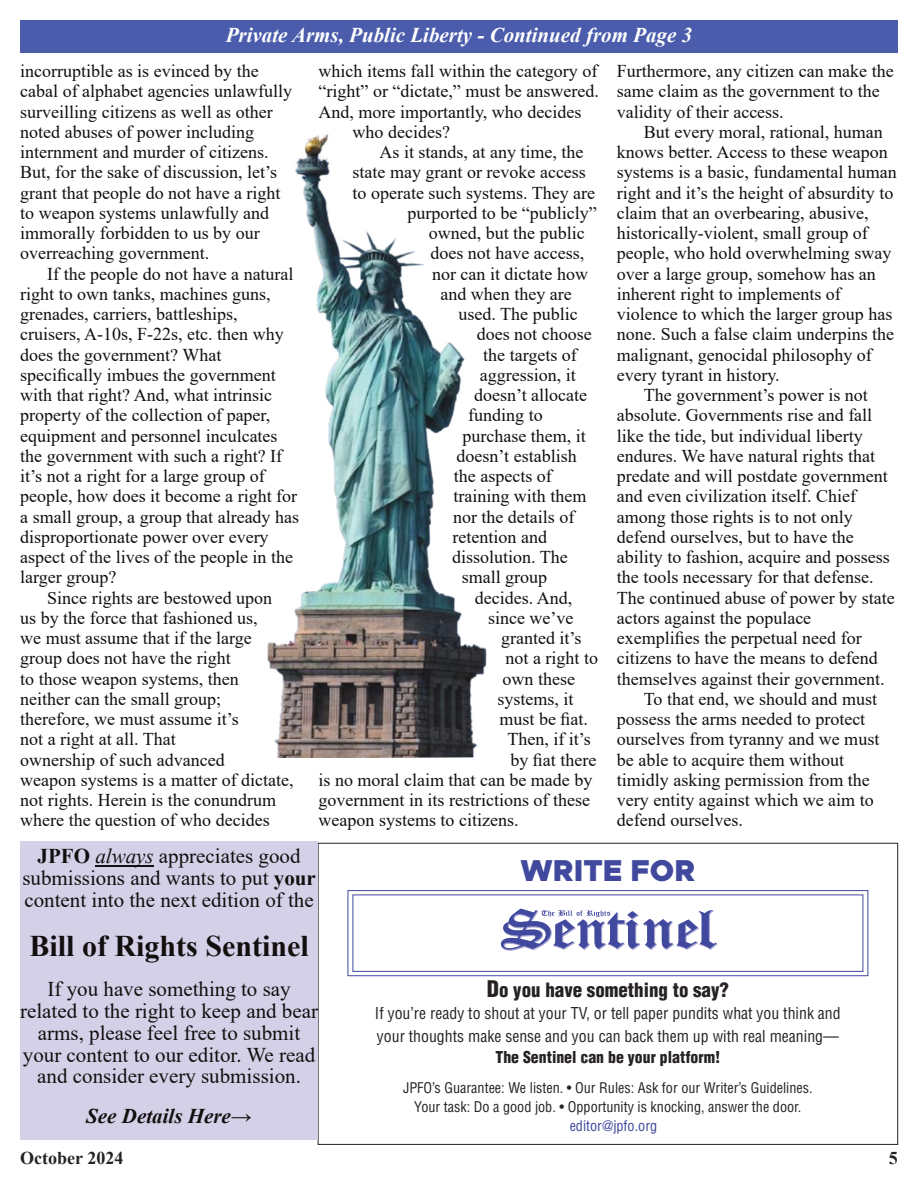
<style>
.page{position:relative;width:918px;height:1188px;background:#fff}
.page>*{position:absolute;margin:0;border:0;box-sizing:border-box;transform-origin:0 0}
.t1{font:900 30.3px "Metropolis";color:#40499e}
.t2{font:700 30px "Times New Roman";color:#130f0f}
.t3{font:21px/21.9px "Times New Roman";color:#130f0f;text-align:center}
.t4{font:italic 700 21px "Times New Roman";color:#fff}
.t5{font:italic 700 21px "Times New Roman";color:#130f0f}
.t6{font:900 condensed 19.2px "Helvetica";color:#262222}
.t7{font:18px/20.2px "Times New Roman";color:#130f0f}
.t8{font:700 18px "Times New Roman";color:#262222}
.t9{font:condensed 16.05px/22.5px "Helvetica";color:#262222}
.t10{font:900 condensed 16.05px "Helvetica";color:#262222}
.t11{font:condensed 14.4px/19px "Helvetica";color:#262222;text-align:center}
.t12{font:condensed 14.4px "Helvetica";color:#40499e}
.s1{font-weight:700}
.s2{font-style:italic}
.s3{font-style:normal}
.s4{font-size:22.35px}
</style>
<div class="page">
<div style="left:20px;top:20px;width:878px;height:33px;background:#4a5cab"></div>
<div style="left:348px;top:890px;width:520px;height:86px;border:1px solid #40499e"></div>
<div style="left:353px;top:895px;width:510px;height:77px;border:1px solid #40499e"></div>
<svg style="left:501px;top:842px;width:217px;height:109px"></svg>
<div style="left:20px;top:841px;width:298px;height:298px;background:#d4d0e8"></div>
<hr style="left:95px;top:865px;width:59px;height:1px;background:#130f0f">
<img style="left:267px;top:134px;width:220px;height:623px">
<p class="t4" style="left:226px;top:28px;width:468px">Private Arms, Public Liberty - Continued from Page 3</p>
<p class="t7" style="left:20px;top:63px;width:273px">incorruptible as is evinced by the cabal of alphabet agencies unlawfully surveilling citizens as well as other noted abuses of power including internment and murder of citizens.<br>But, for the sake of discussion, let’s grant that people do not have a right to weapon systems unlawfully and immorally forbidden to us by our overreaching government.</p>
<p class="t7" style="left:20px;top:265px;width:280px;text-indent:27px">If the people do not have a natural right to own tanks, machines guns, grenades, carriers, battleships, cruisers, A-10s, F-22s, etc. then why does the government? What specifically imbues the government with that right? And, what intrinsic property of the collection of paper, equipment and personnel inculcates the government with such a right? If it’s not a right for a large group of people, how does it become a right for a small group, a group that already has disproportionate power over every aspect of the lives of the people in the larger group?</p>
<p class="t7" style="left:20px;top:589px;width:275px;text-indent:27px">Since rights are bestowed upon<br>us by the force that fashioned us,<br>we must assume that if the large group does not have the right<br>to those weapon systems, then<br>neither can the small group; therefore, we must assume it’s<br>not a right at all. That<br>ownership of such advanced<br>weapon systems is a matter of dictate, not rights. Herein is the conundrum where the question of who decides</p>
<p class="t7" style="left:319px;top:63px;width:280px">which items fall within the category of</p>
<p class="t7" style="left:319px;top:83px;width:282px">“right” or “dictate,” must be answered.</p>
<p class="t7" style="left:319px;top:103px;width:264px">And, more importantly, who decides</p>
<p class="t7" style="left:353px;top:123px;width:99px">who decides?</p>
<p class="t7" style="left:380px;top:144px;width:205px">As it stands, at any time, the</p>
<p class="t7" style="left:353px;top:164px;width:235px">state may grant or revoke access</p>
<p class="t7" style="left:353px;top:184px;width:244px">to operate such systems. They are</p>
<p class="t7" style="left:407px;top:204px;width:191px">purported to be “publicly”</p>
<p class="t7" style="left:429px;top:225px;width:157px">owned, but the public</p>
<p class="t7" style="left:430px;top:245px;width:155px">does not have access,</p>
<p class="t7" style="left:432px;top:265px;width:157px">nor can it dictate how</p>
<p class="t7" style="left:440px;top:285px;width:133px">and when they are</p>
<p class="t7" style="left:459px;top:306px;width:121px">used. The public</p>
<p class="t7" style="left:477px;top:326px;width:116px">does not choose</p>
<p class="t7" style="left:483px;top:346px;width:95px">the targets of</p>
<p class="t7" style="left:480px;top:366px;width:97px">aggression, it</p>
<p class="t7" style="left:474px;top:387px;width:115px">doesn’t allocate</p>
<p class="t7" style="left:468px;top:407px;width:76px">funding to</p>
<p class="t7" style="left:462px;top:427px;width:125px">purchase them, it</p>
<p class="t7" style="left:457px;top:447px;width:122px">doesn’t establish</p>
<p class="t7" style="left:454px;top:468px;width:99px">the aspects of</p>
<p class="t7" style="left:453px;top:488px;width:134px">training with them</p>
<p class="t7" style="left:453px;top:508px;width:123px">nor the details of</p>
<p class="t7" style="left:453px;top:528px;width:96px">retention and</p>
<p class="t7" style="left:452px;top:549px;width:117px">dissolution. The</p>
<p class="t7" style="left:462px;top:569px;width:87px">small group</p>
<p class="t7" style="left:475px;top:589px;width:99px">decides. And,</p>
<p class="t7" style="left:488px;top:609px;width:87px">since we’ve</p>
<p class="t7" style="left:501px;top:630px;width:82px">granted it’s</p>
<p class="t7" style="left:506px;top:650px;width:94px">not a right to</p>
<p class="t7" style="left:503px;top:670px;width:74px">own these</p>
<p class="t7" style="left:498px;top:690px;width:78px">systems, it</p>
<p class="t7" style="left:500px;top:711px;width:90px">must be fiat.</p>
<p class="t7" style="left:508px;top:731px;width:85px">Then, if it’s</p>
<p class="t7" style="left:510px;top:751px;width:87px">by fiat there</p>
<p class="t7" style="left:319px;top:771px;width:275px">is no moral claim that can be made by</p>
<p class="t7" style="left:319px;top:792px;width:273px">government in its restrictions of these</p>
<p class="t7" style="left:319px;top:812px;width:201px">weapon systems to citizens.</p>
<p class="t7" style="left:617px;top:63px;width:278px">Furthermore, any citizen can make the same claim as the government to the validity of their access.</p>
<p class="t7" style="left:644px;top:123px;width:240px">But every moral, rational, human</p>
<p class="t7" style="left:617px;top:144px;width:272px">knows better. Access to these weapon</p>
<p class="t7" style="left:617px;top:164px;width:281px">systems is a basic, fundamental human</p>
<p class="t7" style="left:617px;top:184px;width:278px">right and it’s the height of absurdity to</p>
<p class="t7" style="left:617px;top:204px;width:253px">claim that an overbearing, abusive,</p>
<p class="t7" style="left:617px;top:225px;width:252px">historically-violent, small group of</p>
<p class="t7" style="left:617px;top:245px;width:276px">people, who hold overwhelming sway</p>
<p class="t7" style="left:617px;top:265px;width:261px">over a large group, somehow has an</p>
<p class="t7" style="left:617px;top:285px;width:225px">inherent right to implements of</p>
<p class="t7" style="left:617px;top:306px;width:277px">violence to which the larger group has</p>
<p class="t7" style="left:617px;top:326px;width:279px">none. Such a false claim underpins the</p>
<p class="t7" style="left:617px;top:346px;width:256px">malignant, genocidal philosophy of</p>
<p class="t7" style="left:617px;top:366px;width:164px">every tyrant in history.</p>
<p class="t7" style="left:644px;top:387px;width:225px">The government’s power is not</p>
<p class="t7" style="left:617px;top:407px;width:257px">absolute. Governments rise and fall</p>
<p class="t7" style="left:617px;top:427px;width:247px">like the tide, but individual liberty</p>
<p class="t7" style="left:617px;top:447px;width:260px">endures. We have natural rights that</p>
<p class="t7" style="left:617px;top:468px;width:272px">predate and will postdate government</p>
<p class="t7" style="left:617px;top:488px;width:241px">and even civilization itself. Chief</p>
<p class="t7" style="left:617px;top:508px;width:237px">among those rights is to not only</p>
<p class="t7" style="left:617px;top:528px;width:238px">defend ourselves, but to have the</p>
<p class="t7" style="left:617px;top:549px;width:274px">ability to fashion, acquire and possess</p>
<p class="t7" style="left:617px;top:569px;width:258px">the tools necessary for that defense.</p>
<p class="t7" style="left:617px;top:589px;width:279px">The continued abuse of power by state</p>
<p class="t7" style="left:617px;top:609px;width:196px">actors against the populace</p>
<p class="t7" style="left:617px;top:630px;width:246px">exemplifies the perpetual need for</p>
<p class="t7" style="left:617px;top:650px;width:262px">citizens to have the means to defend</p>
<p class="t7" style="left:617px;top:670px;width:269px">themselves against their government.</p>
<p class="t7" style="left:644px;top:690px;width:235px">To that end, we should and must</p>
<p class="t7" style="left:617px;top:711px;width:250px">possess the arms needed to protect</p>
<p class="t7" style="left:617px;top:731px;width:264px">ourselves from tyranny and we must</p>
<p class="t7" style="left:617px;top:751px;width:229px">be able to acquire them without</p>
<p class="t7" style="left:617px;top:771px;width:254px">timidly asking permission from the</p>
<p class="t7" style="left:617px;top:792px;width:258px">very entity against which we aim to</p>
<p class="t7" style="left:617px;top:812px;width:127px">defend ourselves.</p>
<p class="t3" style="left:22px;top:847px;width:295px"><span class="s1">JPFO</span> <span class="s2">always</span> appreciates good submissions and wants to put <span class="s1">your </span>content into the next edition of the</p>
<h2 class="t2" style="left:30px;top:936px;width:281px">Bill of Rights Sentinel</h2>
<p class="t3" style="left:20px;top:980px;width:299px">If you have something to say related to the right to keep and bear arms, please feel free to submit your content to our editor. We read and consider every submission.</p>
<p class="t5" style="left:86px;top:1109px;width:167px">See Details Here<span class="s3">→</span></p>
<h1 class="t1" style="left:521px;top:857px;width:176px">WRITE FOR</h1>
<p class="t6" style="left:487px;top:983px;width:244px"><span class="s4">D</span>o you have something to say?</p>
<p class="t9" style="left:375px;top:1004px;width:467px">If you’re ready to shout at your TV, or tell paper pundits what you think and your thoughts make sense and you can back them up with real meaning—</p>
<p class="t10" style="left:495px;top:1051px;width:226px">The Sentinel can be your platform!</p>
<p class="t11" style="left:403px;top:1079px;width:411px">JPFO’s Guarantee: We listen. • Our Rules: Ask for our Writer’s Guidelines.<br>Your task: Do a good job. • Opportunity is knocking, answer the door.</p>
<p class="t12" style="left:570px;top:1120px;width:89px">editor@jpfo.org</p>
<p class="t8" style="left:20px;top:1152px;width:105px">October 2024</p>
<p class="t8" style="left:889px;top:1152px;width:10px">5</p>
</div>
